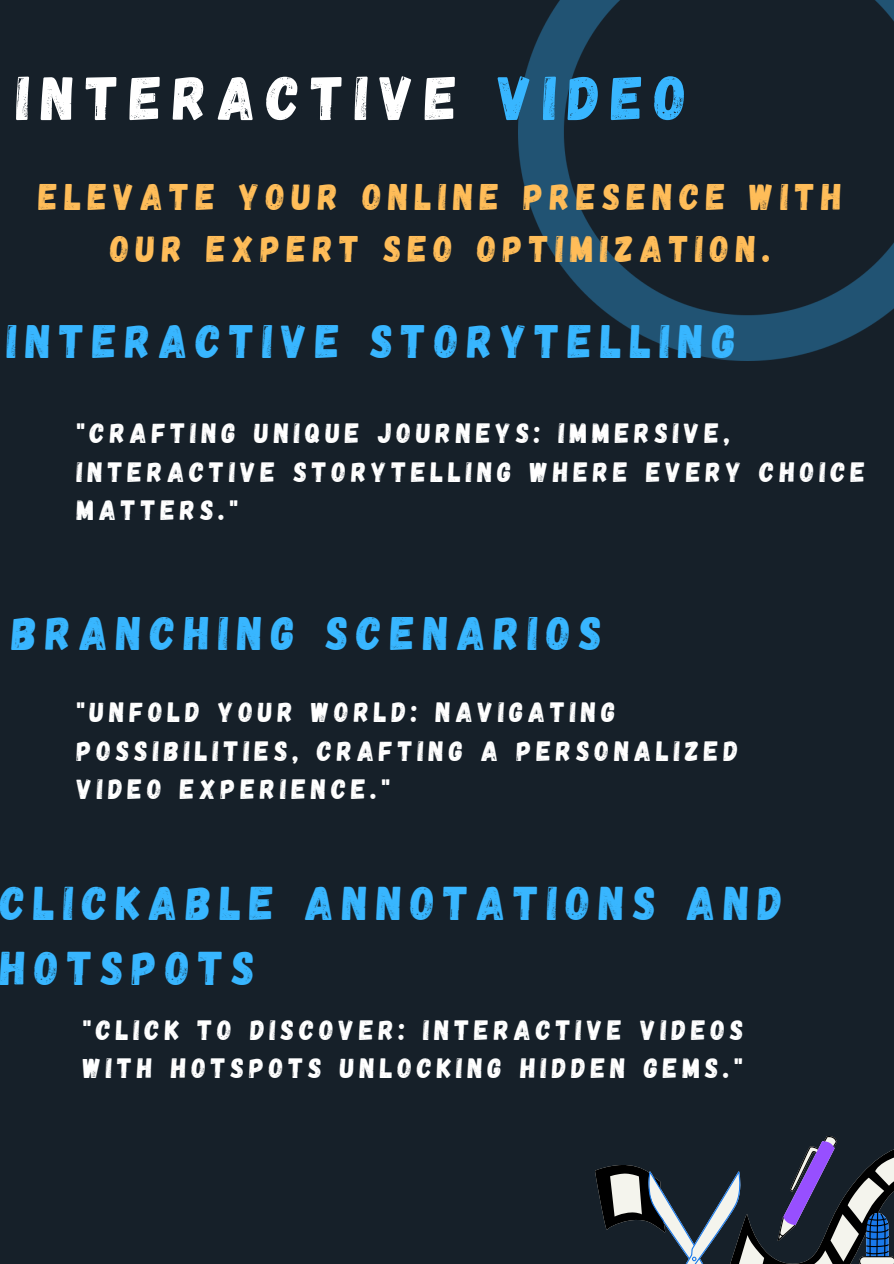
<style>
.page{position:relative;width:894px;height:1264px;background:#fff}
.page>*{position:absolute;margin:0;border:0;box-sizing:border-box;transform-origin:0 0}
.t1{font:62.1px "Gagalin";letter-spacing:.18em;color:#fff}
.t2{font:47.25px/65.2px "Gagalin";letter-spacing:.18em;color:#38b6ff}
.t3{font:46.95px "Gagalin";letter-spacing:.18em;color:#38b6ff}
.t4{font:46.8px "Gagalin";letter-spacing:.18em;color:#38b6ff}
.t5{font:37.05px/51.8px "Gagalin";letter-spacing:.18em;color:#ffbd59;text-align:center}
.t6{font:27.9px/38.2px "Gagalin";letter-spacing:.18em;color:#fff}
.s1{color:#38b6ff}
</style>
<div class="page">
<div style="left:0;top:0;width:893px;height:1263px;background:#162029"></div>
<img style="left:519px;top:0;width:374px;height:360px">
<svg style="left:595px;top:1136px;width:298px;height:127px"></svg>
<p class="t1" style="left:17px;top:58px;width:671px">INTERACTIVE <span class="s1">VIDEO</span></p>
<h1 class="t5" style="left:39px;top:169px;width:804px">ELEVATE YOUR ONLINE PRESENCE WITH<br>OUR EXPERT SEO OPTIMIZATION.</h1>
<h3 class="t4" style="left:7px;top:311px;width:730px">INTERACTIVE STORYTELLING</h3>
<h2 class="t6" style="left:77px;top:413px;width:789px">"CRAFTING UNIQUE JOURNEYS: IMMERSIVE,<br>INTERACTIVE STORYTELLING WHERE EVERY CHOICE<br>MATTERS."</h2>
<h2 class="t3" style="left:12px;top:602px;width:591px">BRANCHING SCENARIOS</h2>
<p class="t6" style="left:77px;top:692px;width:662px">"UNFOLD YOUR WORLD: NAVIGATING<br>POSSIBILITIES, CRAFTING A PERSONALIZED<br>VIDEO EXPERIENCE."</p>
<p class="t2" style="left:0;top:868px;width:784px">CLICKABLE ANNOTATIONS AND<br>HOTSPOTS</p>
<h2 class="t6" style="left:83px;top:1009px;width:662px">"CLICK TO DISCOVER: INTERACTIVE VIDEOS<br>WITH HOTSPOTS UNLOCKING HIDDEN GEMS."</h2>
</div>
